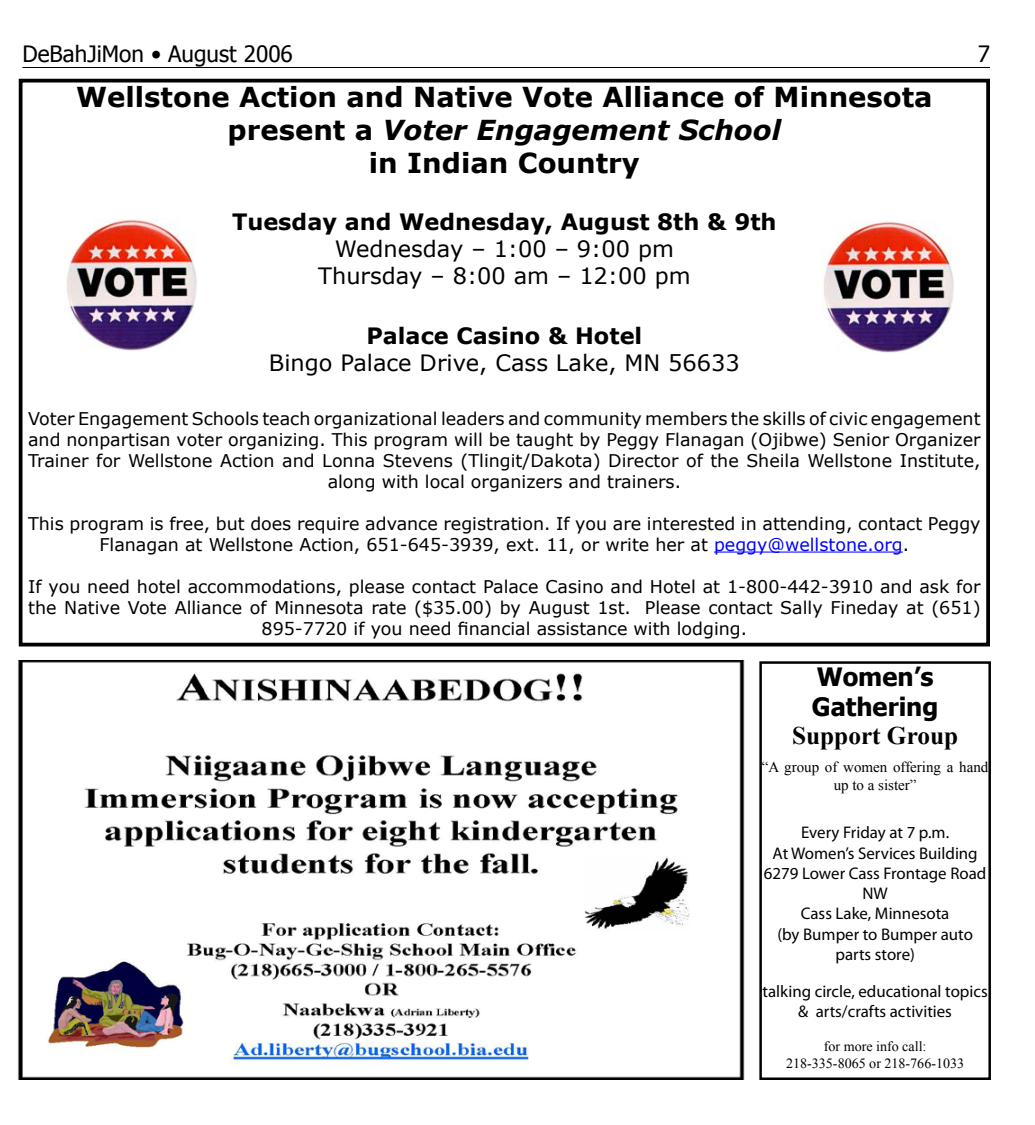
<style>
.page{position:relative;width:1035px;height:1125px;background:#fff}
.page>*{position:absolute;margin:0;border:0;box-sizing:border-box;transform-origin:0 0}
.t1{font:700 27.5px/33px "Verdana";color:#000;text-align:center}
.t2{font:700 25.25px/30.4px "Tahoma";color:#000}
.t3{font:700 25.25px "Times New Roman";color:#000}
.t4{font:22.5px/27px "Verdana";color:#000;text-align:center}
.t5{font:700 22.5px "Verdana";color:#000}
.t6{font:22.5px "Tahoma";color:#000}
.t7{font:17.5px/21px "Verdana";color:#000;text-align:center}
.t8{font:16.88px/20.2px "Myriad Pro";color:#000;text-align:center}
.t9{font:15px/18px "Times New Roman";color:#000;text-align:center}
.t10{font:14px/16.9px "Times New Roman";color:#000;text-align:center}
.s1{font-style:italic}
.s2{color:#00f}
</style>
<div class="page">
<hr style="left:22px;top:67px;width:968px;height:1px;background:#000">
<img style="left:17px;top:660px;width:727px;height:420px">
<div style="left:759px;top:661px;width:232px;height:419px;border:2px solid #000"></div>
<hr style="left:714px;top:552px;width:189px;height:1px;background:#00f">
<div style="left:19px;top:79px;width:971px;height:567px;border:4px solid #000"></div>
<img style="left:64px;top:219px;width:133px;height:132px">
<img style="left:821px;top:220px;width:133px;height:133px">
<p class="t6" style="left:22px;top:39px;width:272px">DeBahJiMon • August 2006</p>
<h1 class="t1" style="left:76px;top:80px;width:858px">Wellstone Action and Native Vote Alliance of Minnesota present a <span class="s1">Voter Engagement School<br></span>in Indian Country</h1>
<p class="t5" style="left:232px;top:207px;width:546px">Tuesday and Wednesday, August 8th &amp; 9th</p>
<p class="t4" style="left:318px;top:234px;width:374px">Wednesday – 1:00 – 9:00 pm<br>Thursday – 8:00 am – 12:00 pm</p>
<p class="t5" style="left:366px;top:321px;width:277px">Palace Casino &amp; Hotel</p>
<p class="t4" style="left:269px;top:348px;width:472px">Bingo Palace Drive, Cass Lake, MN 56633</p>
<p class="t7" style="left:28px;top:407px;width:954px">Voter Engagement Schools teach organizational leaders and community members the skills of civic engagement and nonpartisan voter organizing. This program will be taught by Peggy Flanagan (Ojibwe) Senior Organizer Trainer for Wellstone Action and Lonna Stevens (Tlingit/Dakota) Director of the Sheila Wellstone Institute, along with local organizers and trainers.</p>
<p class="t7" style="left:28px;top:512px;width:954px">This program is free, but does require advance registration. If you are interested in attending, contact Peggy<br>Flanagan at Wellstone Action, 651-645-3939, ext. 11, or write her at <span class="s2">peggy@wellstone.org</span>.</p>
<p class="t7" style="left:28px;top:575px;width:954px">If you need hotel accommodations, please contact Palace Casino and Hotel at 1-800-442-3910 and ask for the Native Vote Alliance of Minnesota rate ($35.00) by August 1st. Please contact Sally Fineday at (651)<br>895-7720 if you need financial assistance with lodging.</p>
<h2 class="t2" style="left:812px;top:660px;width:128px">Women’s<br>Gathering</h2>
<h2 class="t3" style="left:792px;top:718px;width:168px">Support Group</h2>
<p class="t9" style="left:762px;top:758px;width:228px">“A group of women offering a hand up to a sister”</p>
<p class="t8" style="left:764px;top:822px;width:224px">Every Friday at 7 p.m.<br>At Women’s Services Building<br>6279 Lower Cass Frontage Road<br>NW<br>Cass Lake, Minnesota<br>(by Bumper to Bumper auto parts store)</p>
<p class="t8" style="left:763px;top:981px;width:227px">talking circle, educational topics &amp; arts/crafts activities</p>
<p class="t10" style="left:786px;top:1038px;width:180px">for more info call:<br>218-335-8065 or 218-766-1033</p>
</div>
